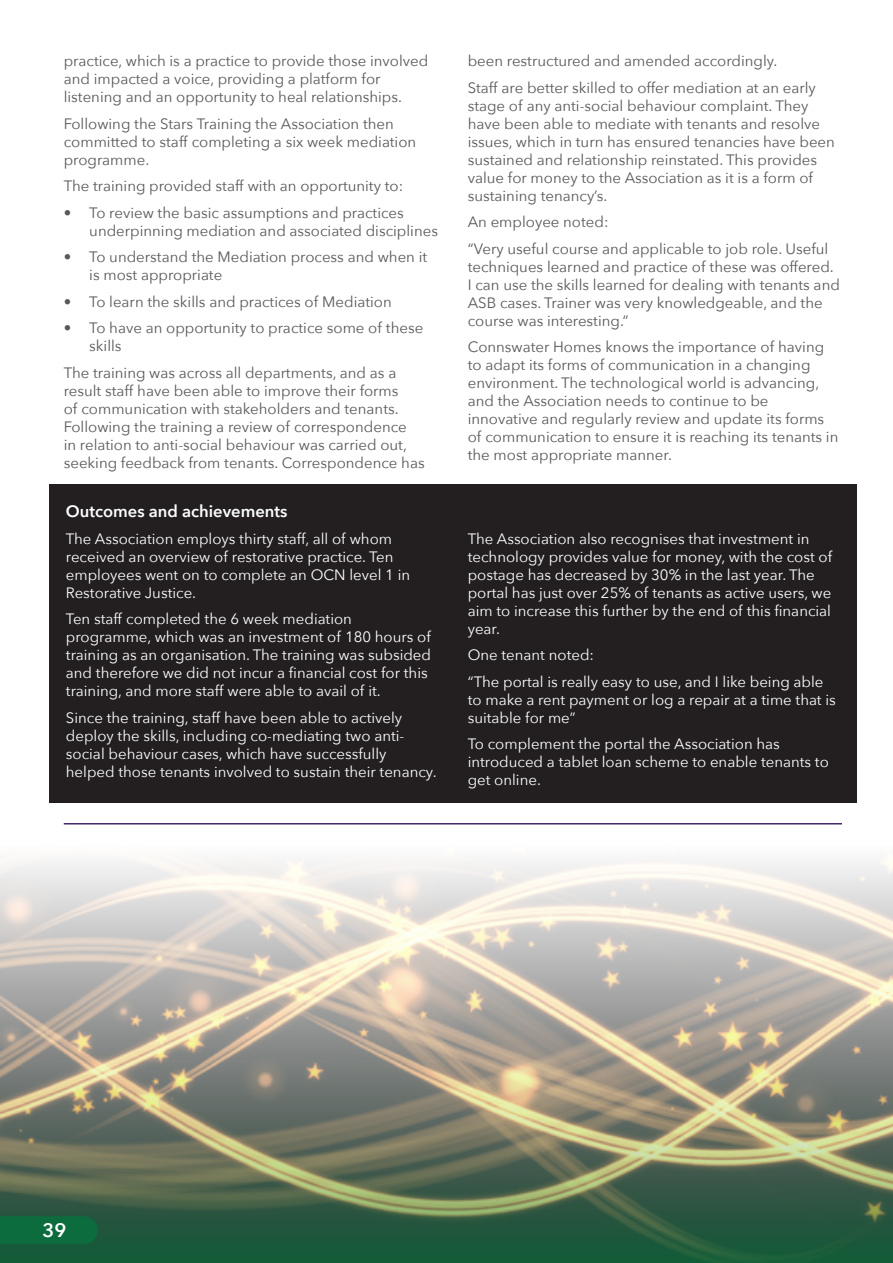
<style>
.page{position:relative;width:893px;height:1263px;background:#fff}
.page>*{position:absolute;margin:0;border:0;box-sizing:border-box;transform-origin:0 0}
.t1{font:600 19.5px "Avenir Next";color:#fff}
.t2{font:600 16.5px "Avenir Next";color:#fff}
.t3{font:15px/18px "Avenir Next";color:#57585a}
.t4{font:15px/18px "Avenir Next";color:#fff}
</style>
<div class="page">
<hr style="left:64px;top:823px;width:778px;height:1px;background:#442769">
<div style="left:49px;top:484px;width:808px;height:318px;background:#231f20"></div>
<img style="left:0;top:861px;width:893px;height:402px">
<div style="left:0;top:1216px;width:98px;height:28px;background:#0c6c3e"></div>
<p class="t3" style="left:64px;top:51px;width:366px">practice, which is a practice to provide those involved and impacted a voice, providing a platform for listening and an opportunity to heal relationships.</p>
<p class="t3" style="left:64px;top:114px;width:354px">Following the Stars Training the Association then committed to staff completing a six week mediation programme.</p>
<p class="t3" style="left:64px;top:176px;width:341px">The training provided staff with an opportunity to:</p>
<p class="t3" style="left:89px;top:203px;width:350px;text-indent:-26px">• To review the basic assumptions and practices underpinning mediation and associated disciplines</p>
<p class="t3" style="left:89px;top:247px;width:339px;text-indent:-26px">• To understand the Mediation process and when it is most appropriate</p>
<p class="t3" style="left:64px;top:292px;width:329px">• To learn the skills and practices of Mediation</p>
<p class="t3" style="left:89px;top:318px;width:335px;text-indent:-26px">• To have an opportunity to practice some of these skills</p>
<p class="t3" style="left:64px;top:363px;width:362px">The training was across all departments, and as a result staff have been able to improve their forms<br>of communication with stakeholders and tenants.<br>Following the training a review of correspondence<br>in relation to anti-social behaviour was carried out, seeking feedback from tenants. Correspondence has</p>
<p class="t2" style="left:66px;top:497px;width:223px">Outcomes and achievements</p>
<p class="t4" style="left:66px;top:529px;width:346px">The Association employs thirty staff, all of whom received an overview of restorative practice. Ten employees went on to complete an OCN level 1 in Restorative Justice.</p>
<p class="t4" style="left:66px;top:609px;width:367px">Ten staff completed the 6 week mediation programme, which was an investment of 180 hours of training as an organisation. The training was subsided and therefore we did not incur a financial cost for this training, and more staff were able to avail of it.</p>
<p class="t4" style="left:66px;top:708px;width:372px">Since the training, staff have been able to actively deploy the skills, including co-mediating two anti&shy;social behaviour cases, which have successfully helped those tenants involved to sustain their tenancy.</p>
<p class="t3" style="left:468px;top:47px;width:350px;line-height:26.5px">been restructured and amended accordingly.<br>Staff are better skilled to offer mediation at an early</p>
<p class="t3" style="left:468px;top:96px;width:369px">stage of any anti-social behaviour complaint. They have been able to mediate with tenants and resolve issues, which in turn has ensured tenancies have been sustained and relationship reinstated. This provides value for money to the Association as it is a form of sustaining tenancy’s.</p>
<p class="t3" style="left:468px;top:208px;width:362px;line-height:26.5px">An employee noted:<br>“Very useful course and applicable to job role. Useful</p>
<p class="t3" style="left:468px;top:257px;width:374px">techniques learned and practice of these was offered.<br>I can use the skills learned for dealing with tenants and ASB cases. Trainer was very knowledgeable, and the course was interesting.”</p>
<p class="t3" style="left:468px;top:337px;width:372px">Connswater Homes knows the importance of having to adapt its forms of communication in a changing environment. The technological world is advancing, and the Association needs to continue to be innovative and regularly review and update its forms of communication to ensure it is reaching its tenants in the most appropriate manner.</p>
<p class="t4" style="left:468px;top:529px;width:366px">The Association also recognises that investment in technology provides value for money, with the cost of postage has decreased by 30% in the last year. The portal has just over 25% of tenants as active users, we aim to increase this further by the end of this financial year.</p>
<p class="t4" style="left:468px;top:641px;width:357px;line-height:26.5px">One tenant noted:<br>“The portal is really easy to use, and I like being able</p>
<p class="t4" style="left:468px;top:690px;width:370px">to make a rent payment or log a repair at a time that is suitable for me”</p>
<p class="t4" style="left:468px;top:734px;width:363px">To complement the portal the Association has introduced a tablet loan scheme to enable tenants to get online.</p>
<h1 class="t1" style="left:43px;top:1214px;width:25px">39</h1>
</div>
